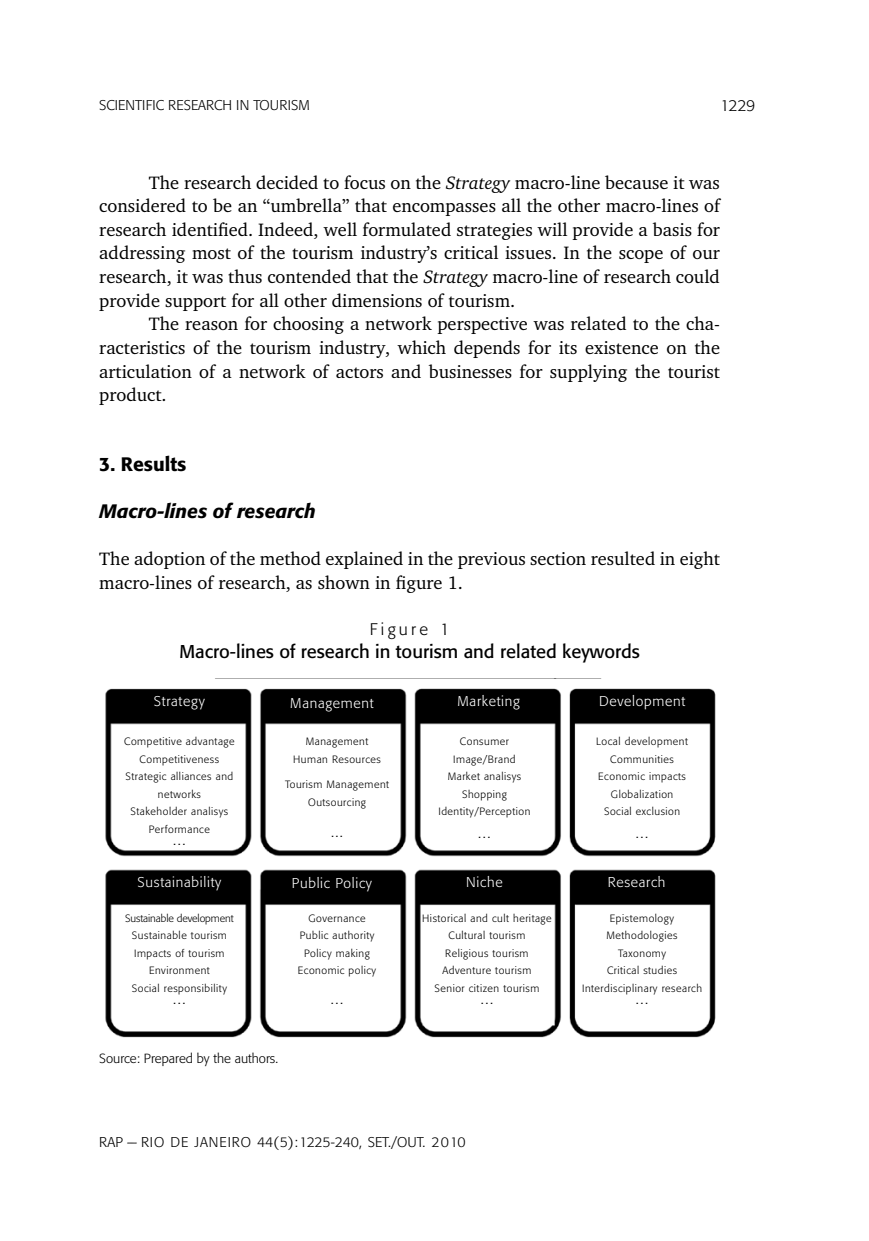
<style>
.page{position:relative;width:869px;height:1241px;background:#fff}
.page>*{position:absolute;margin:0;border:0;box-sizing:border-box;transform-origin:0 0}
.t1{font:italic 500 19.25px "Formata";color:#000}
.t2{font:500 19.25px "Formata";color:#000}
.t3{font:18.38px/23.6px "Charter BT";color:#000;text-align:justify}
.t4{font:18.38px "Formata";color:#000}
.t5{font:300 16.62px "Formata";color:#000}
.t6{font:300 15.75px "Formata";color:#000}
.t7{font:300 14px "Formata";letter-spacing:.05em;color:#fff}
.t8{font:300 14px "Formata";color:#000}
.t9{font:300 13.12px "Formata";color:#000}
.t10{font:300 10.5px/17.5px "Formata";letter-spacing:.05em;color:#000;text-align:center}
.t11{font:10.5px "Formata";color:#000}
.s1{font-style:italic}
</style>
<div class="page">
<img style="left:105px;top:678px;width:611px;height:360px">
<p class="t8" style="left:99px;top:97px;width:202px">Scientific research in tourism</p>
<p class="t6" style="left:719px;top:96px;width:37px">1229</p>
<p class="t3" style="left:99px;top:170px;width:622px;text-indent:50px">The research decided to focus on the <span class="s1">Strategy</span> macro-line because it was considered to be an “umbrella” that encompasses all the other macro-lines of research identified. Indeed, well formulated strategies will provide a basis for addressing most of the tourism industry’s critical issues. In the scope of our research, it was thus contended that the <span class="s1">Strategy</span> macro-line of research could provide support for all other dimensions of tourism.</p>
<p class="t3" style="left:99px;top:312px;width:622px;text-indent:50px">The reason for choosing a network perspective was related to the cha&shy;racteristics of the tourism industry, which depends for its existence on the articulation of a network of actors and businesses for supplying the tourist product.</p>
<p class="t2" style="left:99px;top:452px;width:89px">3. Results</p>
<p class="t1" style="left:99px;top:499px;width:218px">Macro-lines of research</p>
<p class="t3" style="left:99px;top:546px;width:622px">The adoption of the method explained in the previous section resulted in eight macro-lines of research, as shown in figure 1.</p>
<p class="t5" style="left:370px;top:619px;width:81px">Figure 1</p>
<p class="t4" style="left:179px;top:640px;width:462px">Macro-lines of research in tourism and related keywords</p>
<p class="t7" style="left:154px;top:693px;width:53px">Strategy</p>
<p class="t7" style="left:290px;top:694px;width:85px">Management</p>
<p class="t7" style="left:457px;top:693px;width:64px">Marketing</p>
<p class="t7" style="left:598px;top:693px;width:88px">Development</p>
<p class="t10" style="left:124px;top:732px;width:112px">Competitive advantage<br>Competitiveness<br>Strategic alliances and networks<br>Stakeholder analisys<br>Performance</p>
<p class="t11" style="left:173px;top:834px;width:13px">. . .</p>
<p class="t10" style="left:293px;top:732px;width:89px">Management<br>Human Resources</p>
<p class="t10" style="left:285px;top:775px;width:105px">Tourism Management<br>Outsourcing</p>
<p class="t11" style="left:331px;top:826px;width:13px">. . .</p>
<p class="t10" style="left:438px;top:732px;width:93px">Consumer<br>Image/Brand<br>Market analisys<br>Shopping<br>Identity/Perception</p>
<p class="t11" style="left:478px;top:827px;width:13px">. . .</p>
<p class="t10" style="left:596px;top:732px;width:93px">Local development<br>Communities<br>Economic impacts<br>Globalization<br>Social exclusion</p>
<p class="t11" style="left:636px;top:827px;width:13px">. . .</p>
<p class="t7" style="left:137px;top:873px;width:85px">Sustainability</p>
<p class="t7" style="left:292px;top:875px;width:82px">Public Policy</p>
<p class="t7" style="left:466px;top:873px;width:38px">Niche</p>
<p class="t7" style="left:607px;top:873px;width:59px">Research</p>
<p class="t10" style="left:125px;top:909px;width:110px">Sustainable development<br>Sustainable tourism<br>Impacts of tourism<br>Environment<br>Social responsibility</p>
<p class="t11" style="left:173px;top:993px;width:13px">. . .</p>
<p class="t9" style="left:99px;top:1050px;width:180px">Source: Prepared by the authors.</p>
<p class="t10" style="left:298px;top:909px;width:80px">Governance<br>Public authority<br>Policy making<br>Economic policy</p>
<p class="t11" style="left:331px;top:993px;width:13px">. . .</p>
<p class="t10" style="left:422px;top:909px;width:131px">Historical and cult heritage<br>Cultural tourism<br>Religious tourism<br>Adventure tourism<br>Senior citizen tourism</p>
<p class="t11" style="left:481px;top:993px;width:13px">. . .</p>
<p class="t8" style="left:99px;top:1133px;width:367px">rap — Rio de Janeiro 44(5):1225-240, Set./out. 2010</p>
<p class="t10" style="left:582px;top:909px;width:121px">Epistemology<br>Methodologies<br>Taxonomy<br>Critical studies<br>Interdisciplinary research</p>
<p class="t11" style="left:636px;top:993px;width:13px">. . .</p>
</div>
